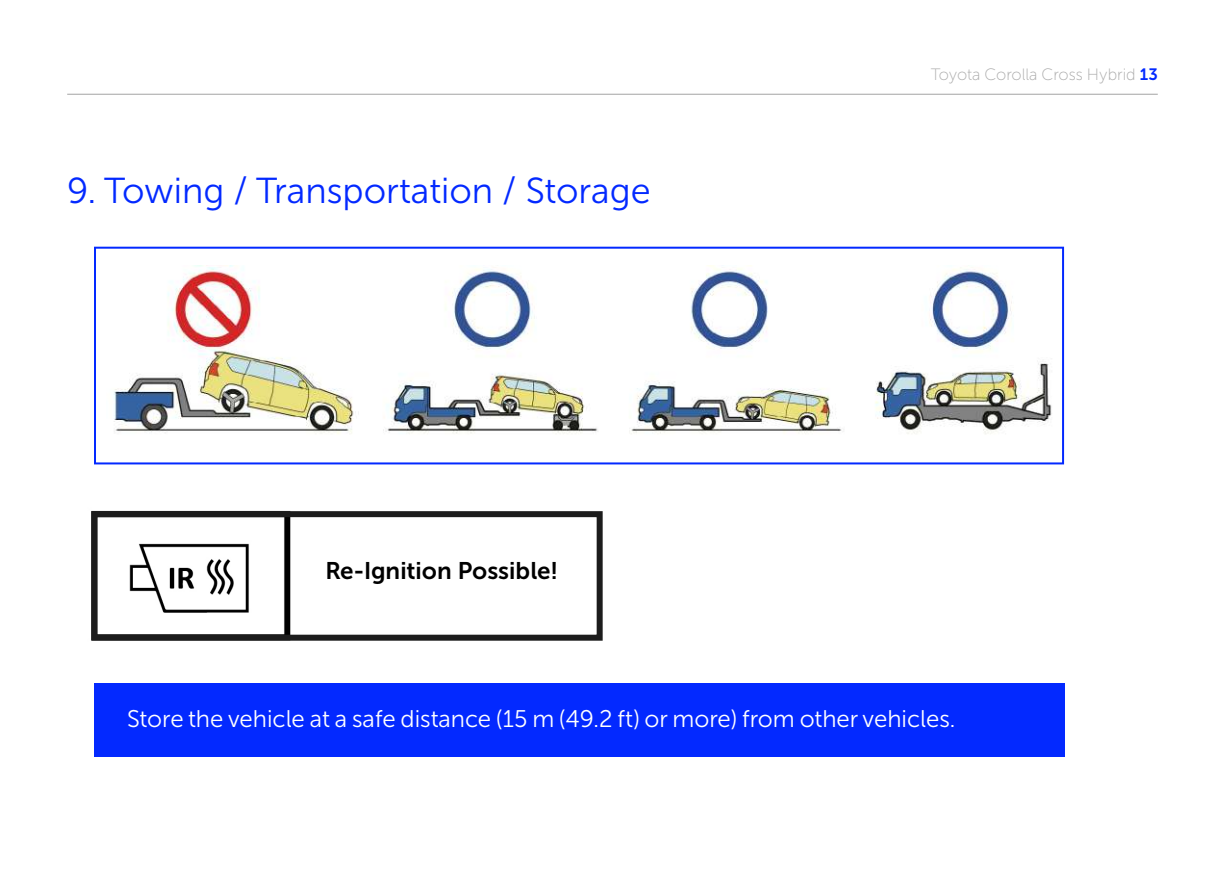
<style>
.page{position:relative;width:1225px;height:879px;background:#fff}
.page>*{position:absolute;margin:0;border:0;box-sizing:border-box;transform-origin:0 0}
.t1{font:36px "Museo Sans Cyrl 300";color:#0329ff}
.t2{font:24px "Museo Sans Cyrl 300";color:#fff}
.t3{font:24px "Museo Sans Cyrl 700";color:#000}
.t4{font:16.4px "Museo Sans Cyrl 100";color:#aaa}
.s1{font-family:"Museo Sans Cyrl 700";color:#0329ff}
</style>
<div class="page">
<hr style="left:67px;top:94px;width:1090px;height:1px;background:#aaa">
<div style="left:94px;top:683px;width:970px;height:74px;background:#0329ff"></div>
<img style="left:113px;top:265px;width:939px;height:169px">
<img style="left:92px;top:510px;width:199px;height:124px">
<div style="left:91px;top:511px;width:511px;height:130px;border:6px solid #1c1c1c"></div>
<div style="left:94px;top:247px;width:970px;height:217px;border:2px solid #0329ff"></div>
<h1 class="t1" style="left:67px;top:171px;width:585px">9. Towing / Transportation / Storage</h1>
<p class="t3" style="left:325px;top:557px;width:234px">Re-Ignition Possible!</p>
<p class="t4" style="left:931px;top:66px;width:228px">Toyota Corolla Cross Hybrid <span class="s1">13</span></p>
<p class="t2" style="left:127px;top:706px;width:830px">Store the vehicle at a safe distance (15 m (49.2 ft) or more) from other vehicles.</p>
</div>
